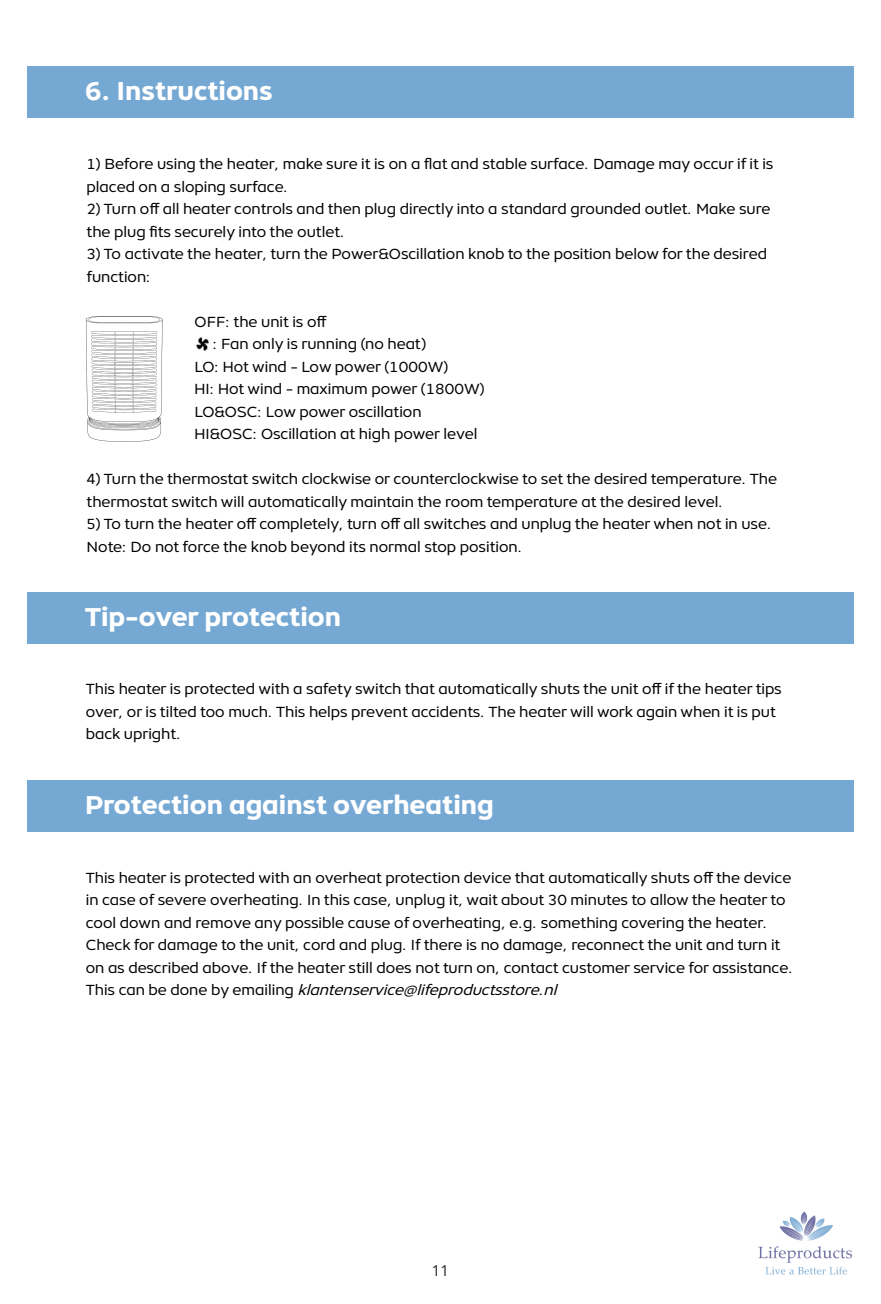
<style>
.page{position:relative;width:881px;height:1304px;background:#fff}
.page>*{position:absolute;margin:0;border:0;box-sizing:border-box;transform-origin:0 0}
.t1{font:800 26.25px "Object";color:#fff}
.t2{font:15px/22.5px "Object";color:#000}
.t3{font:15px "Open Sans";color:#231f20}
.s1{font-style:italic}
</style>
<div class="page">
<img style="left:758px;top:1211px;width:94px;height:64px">
<div style="left:27px;top:66px;width:825px;height:52px;background:#75a8d3"></div>
<div style="left:27px;top:591px;width:825px;height:52px;background:#75a8d3"></div>
<div style="left:27px;top:779px;width:825px;height:52px;background:#75a8d3"></div>
<img style="left:196px;top:337px;width:13px;height:14px">
<img style="left:86px;top:316px;width:77px;height:126px">
<p class="t1" style="left:85px;top:70px;width:189px">6. Instructions</p>
<p class="t2" style="left:86px;top:151px;width:688px">1) Before using the heater, make sure it is on a flat and stable surface. Damage may occur if it is placed on a sloping surface.</p>
<p class="t2" style="left:86px;top:196px;width:685px">2) Turn off all heater controls and then plug directly into a standard grounded outlet. Make sure the plug fits securely into the outlet.</p>
<p class="t2" style="left:86px;top:241px;width:681px">3) To activate the heater, turn the Power&amp;Oscillation knob to the position below for the desired function:</p>
<p class="t2" style="left:194px;top:309px;width:134px">OFF: the unit is off</p>
<p class="t2" style="left:213px;top:331px;width:215px">: Fan only is running (no heat)</p>
<p class="t2" style="left:194px;top:354px;width:255px">LO: Hot wind - Low power (1000W)</p>
<p class="t2" style="left:194px;top:376px;width:291px">HI: Hot wind - maximum power (1800W)</p>
<p class="t2" style="left:194px;top:399px;width:228px">LO&amp;OSC: Low power oscillation</p>
<p class="t2" style="left:194px;top:421px;width:284px">HI&amp;OSC: Oscillation at high power level</p>
<p class="t2" style="left:86px;top:466px;width:691px">4) Turn the thermostat switch clockwise or counterclockwise to set the desired temperature. The thermostat switch will automatically maintain the room temperature at the desired level.</p>
<p class="t2" style="left:86px;top:511px;width:686px">5) To turn the heater off completely, turn off all switches and unplug the heater when not in use.</p>
<p class="t2" style="left:86px;top:534px;width:437px">Note: Do not force the knob beyond its normal stop position.</p>
<p class="t1" style="left:85px;top:596px;width:258px">Tip-over protection</p>
<p class="t2" style="left:86px;top:677px;width:697px">This heater is protected with a safety switch that automatically shuts the unit off if the heater tips over, or is tilted too much. This helps prevent accidents. The heater will work again when it is put back upright.</p>
<p class="t1" style="left:85px;top:784px;width:410px">Protection against overheating</p>
<p class="t2" style="left:86px;top:865px;width:708px">This heater is protected with an overheat protection device that automatically shuts off the device in case of severe overheating. In this case, unplug it, wait about 30 minutes to allow the heater to cool down and remove any possible cause of overheating, e.g. something covering the heater.<br>Check for damage to the unit, cord and plug. If there is no damage, reconnect the unit and turn it on as described above. If the heater still does not turn on, contact customer service for assistance.<br>T h i s c a n b e d o n e b y e m a i l i n g <span class="s1">klantenservice@lifeproductsstore.nl</span></p>
<p class="t3" style="left:432px;top:1259px;width:19px">11</p>
</div>
